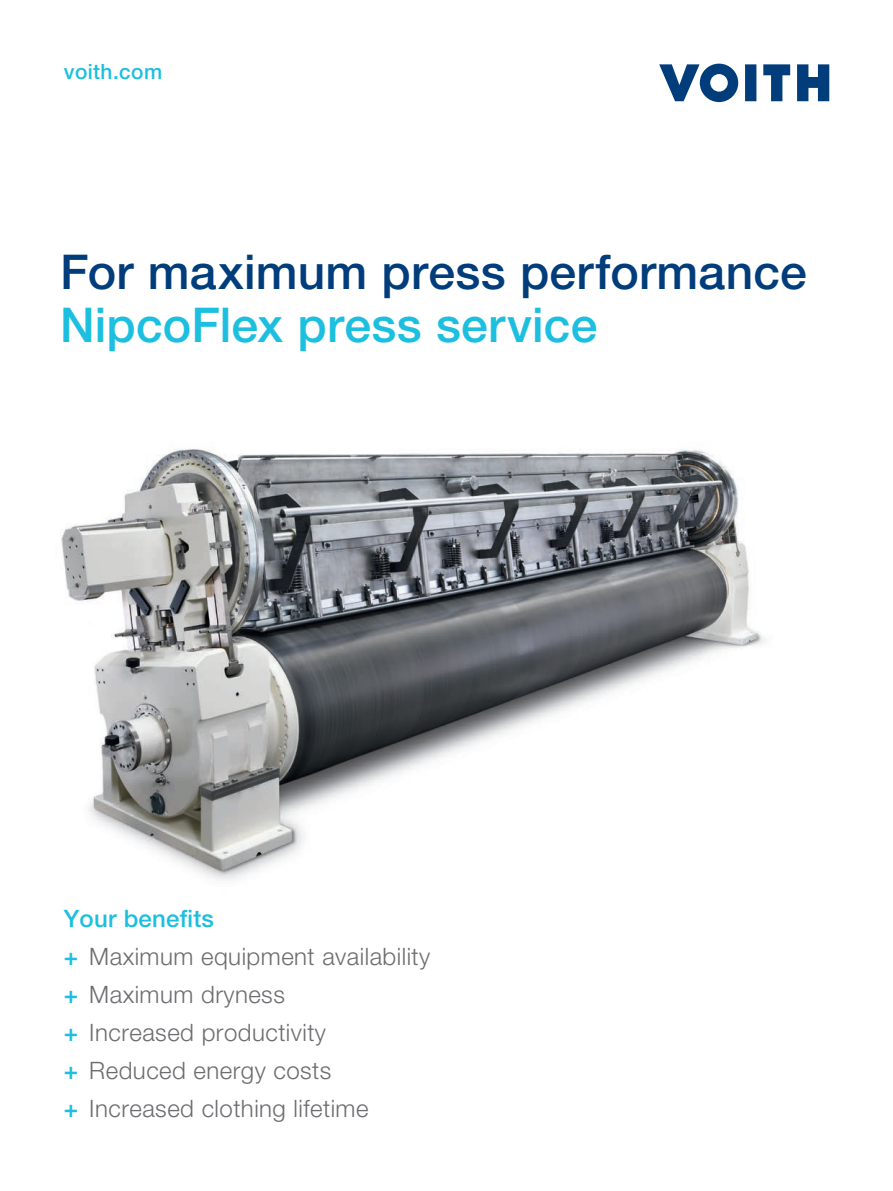
<style>
.page{position:relative;width:893px;height:1191px;background:#fff}
.page>*{position:absolute;margin:0;border:0;box-sizing:border-box;transform-origin:0 0}
.t1{font:500 48px "Helvetica Neue LT Pro";letter-spacing:.005em;color:#013c7b}
.t2{font:500 48px "Helvetica Neue LT Pro";letter-spacing:.005em;color:#1cbfdf}
.t3{font:300 24px/38px "Helvetica Neue LT Pro";letter-spacing:.02em;color:#6c6d70}
.t4{font:500 21px "Helvetica Neue LT Pro";letter-spacing:.02em;color:#1cbfdf}
.s1{font-weight:500;color:#1cbfdf}
</style>
<div class="page">
<img style="left:61px;top:448px;width:705px;height:433px">
<svg style="left:659px;top:64px;width:79px;height:38px"></svg>
<svg style="left:745px;top:64px;width:11px;height:37px"></svg>
<svg style="left:763px;top:64px;width:27px;height:37px"></svg>
<svg style="left:797px;top:64px;width:32px;height:37px"></svg>
<p class="t4" style="left:64px;top:59px;width:100px">voith.com</p>
<h1 class="t1" style="left:60px;top:244px;width:748px">For maximum press performance</h1>
<h1 class="t2" style="left:60px;top:296px;width:539px">NipcoFlex press service</h1>
<p class="t3" style="left:64px;top:898px;width:368px"><span class="s1">Your benefits<br>+</span> Maximum equipment availability <span class="s1">+</span> Maximum dryness<br><span class="s1">+</span> Increased productivity<br><span class="s1">+</span> Reduced energy costs<br><span class="s1">+</span> Increased clothing lifetime</p>
</div>
